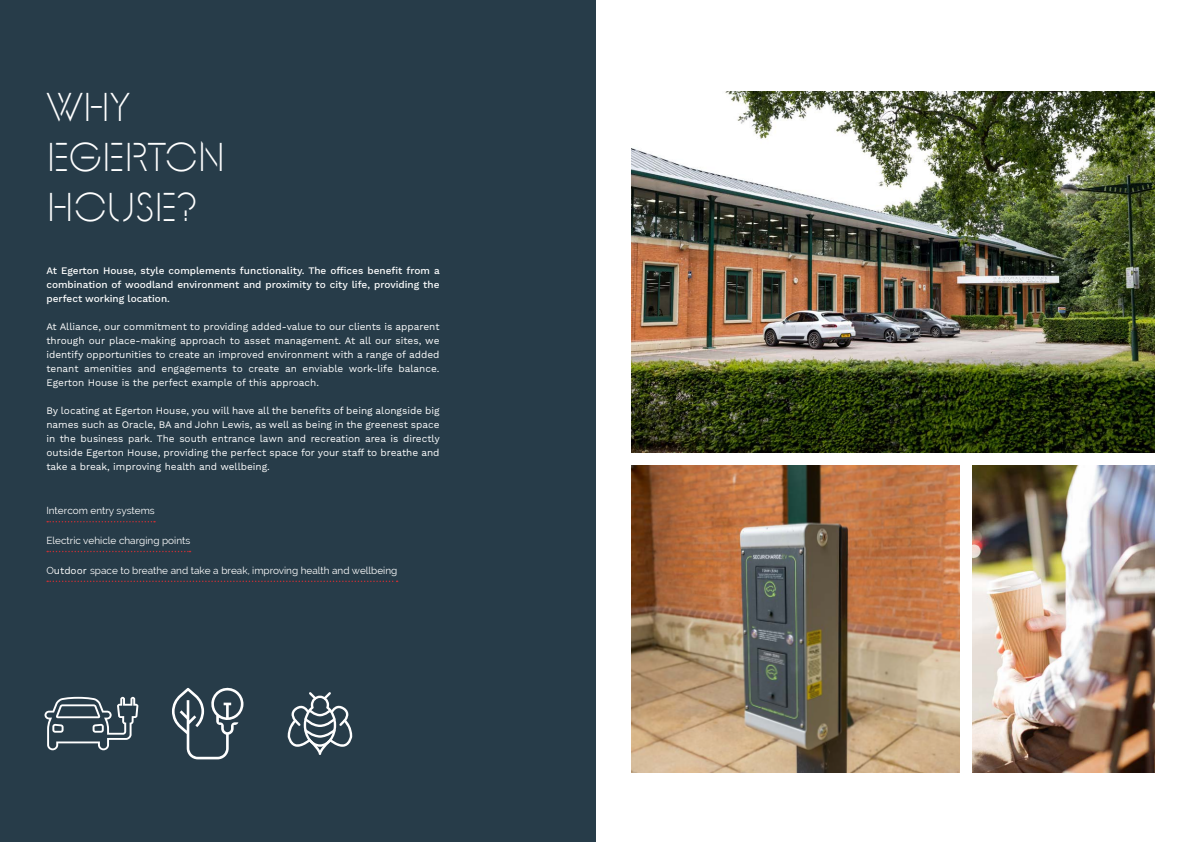
<style>
.page{position:relative;width:1191px;height:842px;background:#fff}
.page>*{position:absolute;margin:0;border:0;box-sizing:border-box;transform-origin:0 0}
.t1{font:600 40px "F37 Glaser Stencil";letter-spacing:-.01em;color:#fff}
.t2{font:10px/14px "Work Sans";color:#fff;text-align:justify}
.t3{font:500 10px/14px "Work Sans";color:#fff;text-align:justify}
.t4{font:10px "Raleway";color:#fff}
.s1{font-family:"Work Sans"}
</style>
<div class="page">
<div style="left:0;top:0;width:595px;height:842px;background:#273c49"></div>
<svg style="left:288px;top:692px;width:64px;height:63px"></svg>
<svg style="left:45px;top:697px;width:93px;height:53px"></svg>
<svg style="left:172px;top:687px;width:72px;height:72px"></svg>
<svg style="left:47px;top:521px;width:108px;height:1px"></svg>
<svg style="left:47px;top:551px;width:143px;height:1px"></svg>
<svg style="left:47px;top:581px;width:350px;height:1px"></svg>
<img style="left:631px;top:91px;width:524px;height:362px">
<img style="left:631px;top:466px;width:329px;height:306px">
<img style="left:972px;top:466px;width:183px;height:306px">
<p class="t1" style="left:46px;top:83px;width:86px">WHY</p>
<p class="t1" style="left:46px;top:133px;width:181px">EGERTON</p>
<p class="t1" style="left:46px;top:183px;width:152px">HOUSE?</p>
<p class="t3" style="left:46px;top:264px;width:395px">At Egerton House, style complements functionality. The offices benefit from a combination of woodland environment and proximity to city life, providing the perfect working location.</p>
<p class="t2" style="left:46px;top:320px;width:395px">At Alliance, our commitment to providing added-value to our clients is apparent through our place-making approach to asset management. At all our sites, we identify opportunities to create an improved environment with a range of added tenant amenities and engagements to create an enviable work-life balance.<br>Egerton House is the perfect example of this approach.</p>
<p class="t2" style="left:46px;top:404px;width:395px">By locating at Egerton House, you will have all the benefits of being alongside big names such as Oracle, BA and John Lewis, as well as being in the greenest space in the business park. The south entrance lawn and recreation area is directly outside Egerton House, providing the perfect space for your staff to breathe and take a break, improving health and wellbeing.</p>
<p class="t4" style="left:46px;top:505px;width:110px">Intercom entry systems</p>
<p class="t4" style="left:46px;top:534px;width:145px">Electric vehicle charging points</p>
<p class="t4" style="left:46px;top:564px;width:352px">O<span class="s1">utdoor</span> space to breathe and take a break, improving health and wellbeing</p>
</div>
